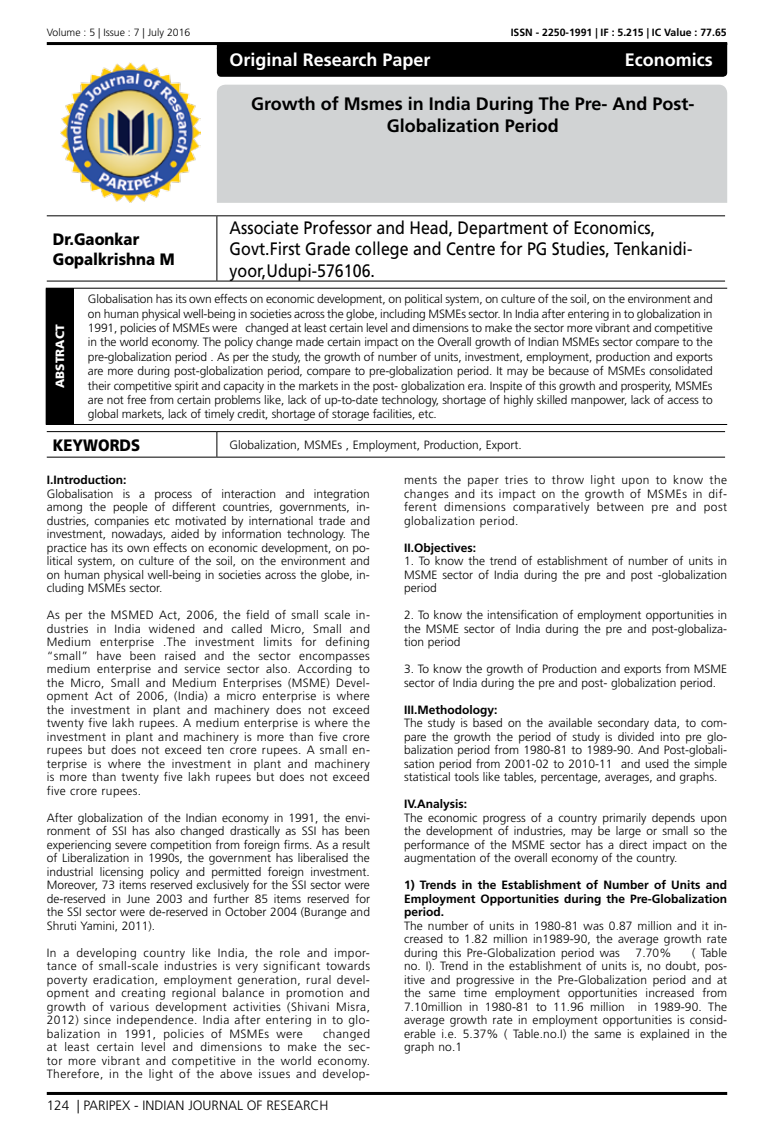
<style>
.page{position:relative;width:774px;height:1136px;background:#fff}
.page>*{position:absolute;margin:0;border:0;box-sizing:border-box;transform-origin:0 0}
.t1{font:18px/21.6px "Frutiger LT Std";color:#000;scale:.89 1}
.t2{font:700 18px/21.6px "Frutiger LT Std";color:#000;text-align:center}
.t3{font:700 18px "Frutiger LT Std";color:#fff}
.t4{font:900 16.5px/19.8px "Frutiger LT Std";color:#000;scale:.9 1}
.t5{font:300 13.5px "Frutiger LT Std";color:#000}
.t6{font:300 12px/13.5px "Frutiger LT Std";color:#000;text-align:justify}
.t7{font:700 12px/13.5px "Frutiger LT Std";color:#000;text-align:justify}
.t8{font:900 12px "Frutiger LT Std";color:#fff}
.t9{font:700 10.5px "Frutiger LT Std";color:#000}
.t10{font:300 10.5px "Frutiger LT Std";color:#000}
</style>
<div class="page">
<hr style="left:47px;top:42px;width:680px;height:3px;background:#000">
<hr style="left:47px;top:1091px;width:680px;height:3px;background:#000">
<div style="left:217px;top:85px;width:510px;height:118px;background:#d1d3d4"></div>
<div style="left:217px;top:45px;width:510px;height:32px;background:#000"></div>
<img style="left:61px;top:63px;width:139px;height:140px">
<hr style="left:47px;top:215px;width:170px;height:1px;background:#000">
<hr style="left:217px;top:215px;width:508px;height:1px;background:#000">
<hr style="left:216px;top:216px;width:1px;height:65px;background:#000">
<hr style="left:47px;top:281px;width:170px;height:1px;background:#000">
<hr style="left:217px;top:281px;width:508px;height:1px;background:#000">
<hr style="left:47px;top:431px;width:170px;height:1px;background:#000">
<hr style="left:217px;top:431px;width:508px;height:1px;background:#000">
<svg style="left:216px;top:432px;width:1px;height:24px"></svg>
<hr style="left:47px;top:456px;width:170px;height:1px;background:#000">
<hr style="left:217px;top:456px;width:508px;height:1px;background:#000">
<div style="left:46px;top:288px;width:27px;height:136px;background:#000"></div>
<hr style="left:73px;top:288px;width:654px;height:1px;background:#000">
<hr style="left:73px;top:288px;width:1px;height:136px;background:#000">
<svg style="left:46px;top:424px;width:27px;height:1px"></svg>
<hr style="left:73px;top:424px;width:654px;height:1px;background:#000">
<p class="t10" style="left:47px;top:27px;width:145px">Volume : 5 | Issue : 7 | July 2016</p>
<p class="t9" style="left:511px;top:27px;width:217px">ISSN - 2250-1991 | IF : 5.215 | IC Value : 77.65</p>
<h1 class="t3" style="left:230px;top:49px;width:202px">Original Research Paper</h1>
<h1 class="t3" style="left:625px;top:49px;width:89px">Economics</h1>
<h2 class="t4" style="left:53px;top:229px;width:137px">Dr.Gaonkar<br>Gopalkrishna M</h2>
<h1 class="t2" style="left:251px;top:93px;width:445px">Growth of Msmes in India During The Pre- And Post-<br>Globalization Period</h1>
<h1 class="t1" style="left:230px;top:216px;width:521px">Associate Professor and Head, Department of Economics,<br>Govt.First Grade college and Centre for PG Studies, Tenkanidi&shy;yoor,Udupi-576106.</h1>
<p class="t8" style="left:53px;top:388px;width:65px;rotate:-90deg">ABSTRACT</p>
<p class="t6" style="left:88px;top:292px;width:626px;line-height:14.4px">Globalisation has its own effects on economic development, on political system, on culture of the soil, on the environment and on human physical well-being in societies across the globe, including MSMEs sector. In India after entering in to globalization in 1991, policies of MSMEs were changed at least certain level and dimensions to make the sector more vibrant and competitive in the world economy. The policy change made certain impact on the Overall growth of Indian MSMEs sector compare to the pre-globalization period . As per the study, the growth of number of units, investment, employment, production and exports are more during post-globalization period, compare to pre-globalization period. It may be because of MSMEs consolidated their competitive spirit and capacity in the markets in the post- globalization era. Inspite of this growth and prosperity, MSMEs are not free from certain problems like, lack of up-to-date technology, shortage of highly skilled manpower, lack of access to global markets, lack of timely credit, shortage of storage facilities, etc.</p>
<h2 class="t4" style="left:53px;top:435px;width:99px">KEYWORDS</h2>
<p class="t6" style="left:230px;top:438px;width:294px">Globalization, MSMEs , Employment, Production, Export.</p>
<p class="t7" style="left:47px;top:473px;width:81px">I.Introduction:</p>
<p class="t6" style="left:47px;top:487px;width:325px">Globalisation is a process of interaction and integration among the people of different countries, governments, in&shy;dustries, companies etc motivated by international trade and investment, nowadays, aided by information technology. The practice has its own effects on economic development, on po&shy;litical system, on culture of the soil, on the environment and on human physical well-being in societies across the globe, in&shy;cluding MSMEs sector.</p>
<p class="t6" style="left:47px;top:608px;width:325px">As per the MSMED Act, 2006, the field of small scale in&shy;dustries in India widened and called Micro, Small and Medium enterprise .The investment limits for defining “small” have been raised and the sector encompasses medium enterprise and service sector also. According to the Micro, Small and Medium Enterprises (MSME) Devel&shy;opment Act of 2006, (India) a micro enterprise is where the investment in plant and machinery does not exceed twenty five lakh rupees. A medium enterprise is where the investment in plant and machinery is more than five crore rupees but does not exceed ten crore rupees. A small en&shy;terprise is where the investment in plant and machinery is more than twenty five lakh rupees but does not exceed five crore rupees.</p>
<p class="t6" style="left:47px;top:811px;width:325px">After globalization of the Indian economy in 1991, the envi&shy;ronment of SSI has also changed drastically as SSI has been experiencing severe competition from foreign firms. As a result of Liberalization in 1990s, the government has liberalised the industrial licensing policy and permitted foreign investment.<br>Moreover, 73 items reserved exclusively for the SSI sector were de-reserved in June 2003 and further 85 items reserved for the SSI sector were de-reserved in October 2004 (Burange and Shruti Yamini, 2011).</p>
<p class="t6" style="left:47px;top:946px;width:325px">In a developing country like India, the role and impor&shy;tance of small-scale industries is very significant towards poverty eradication, employment generation, rural devel&shy;opment and creating regional balance in promotion and growth of various development activities (Shivani Misra, 2012) since independence. India after entering in to glo&shy;balization in 1991, policies of MSMEs were</p>
<p class="t6" style="left:47px;top:1027px;width:325px;text-indent:276px">changed at least certain level and dimensions to make the sec&shy;tor more vibrant and competitive in the world economy.<br>Therefore, in the light of the above issues and develop-</p>
<p class="t5" style="left:47px;top:1097px;width:283px">124 | PARIPEX - INDIAN JOURNAL OF RESEARCH</p>
<p class="t6" style="left:404px;top:473px;width:325px">ments the paper tries to throw light upon to know the changes and its impact on the growth of MSMEs in dif&shy;ferent dimensions comparatively between pre and post globalization period.</p>
<p class="t7" style="left:404px;top:540px;width:74px">II.Objectives:</p>
<p class="t6" style="left:404px;top:554px;width:325px">1. To know the trend of establishment of number of units in MSME sector of India during the pre and post -globalization period</p>
<p class="t6" style="left:404px;top:608px;width:325px">2. To know the intensification of employment opportunities in the MSME sector of India during the pre and post-globaliza&shy;tion period</p>
<p class="t6" style="left:404px;top:662px;width:325px">3. To know the growth of Production and exports from MSME sector of India during the pre and post- globalization period.</p>
<p class="t7" style="left:404px;top:702px;width:95px">III.Methodology:</p>
<p class="t6" style="left:404px;top:716px;width:325px">The study is based on the available secondary data, to com&shy;pare the growth the period of study is divided into pre glo&shy;balization period from 1980-81 to 1989-90. And Post-globali&shy;sation period from 2001-02 to 2010-11 and used the simple statistical tools like tables, percentage, averages, and graphs.</p>
<p class="t7" style="left:404px;top:797px;width:65px">IV.Analysis:</p>
<p class="t6" style="left:404px;top:811px;width:325px">The economic progress of a country primarily depends upon the development of industries, may be large or small so the performance of the MSME sector has a direct impact on the augmentation of the overall economy of the country.</p>
<p class="t7" style="left:404px;top:878px;width:325px">1) Trends in the Establishment of Number of Units and Employment Opportunities during the Pre-Globalization period.</p>
<p class="t6" style="left:404px;top:919px;width:325px">The number of units in 1980-81 was 0.87 million and it in&shy;creased to 1.82 million in1989-90, the average growth rate during this Pre-Globalization period was</p>
<p class="t6" style="left:404px;top:946px;width:325px;text-indent:288px">( Table no. I). Trend in the establishment of units is, no doubt, pos&shy;itive and progressive in the Pre-Globalization period and at the same time employment opportunities increased from 7.10million in 1980-81 to 11.96 million in 1989-90. The average growth rate in employment opportunities is consid&shy;erable i.e. 5.37% ( Table.no.I) the same is explained in the graph no.1</p>
<p class="t6" style="left:635px;top:946px;width:37px">7.70%</p>
</div>
